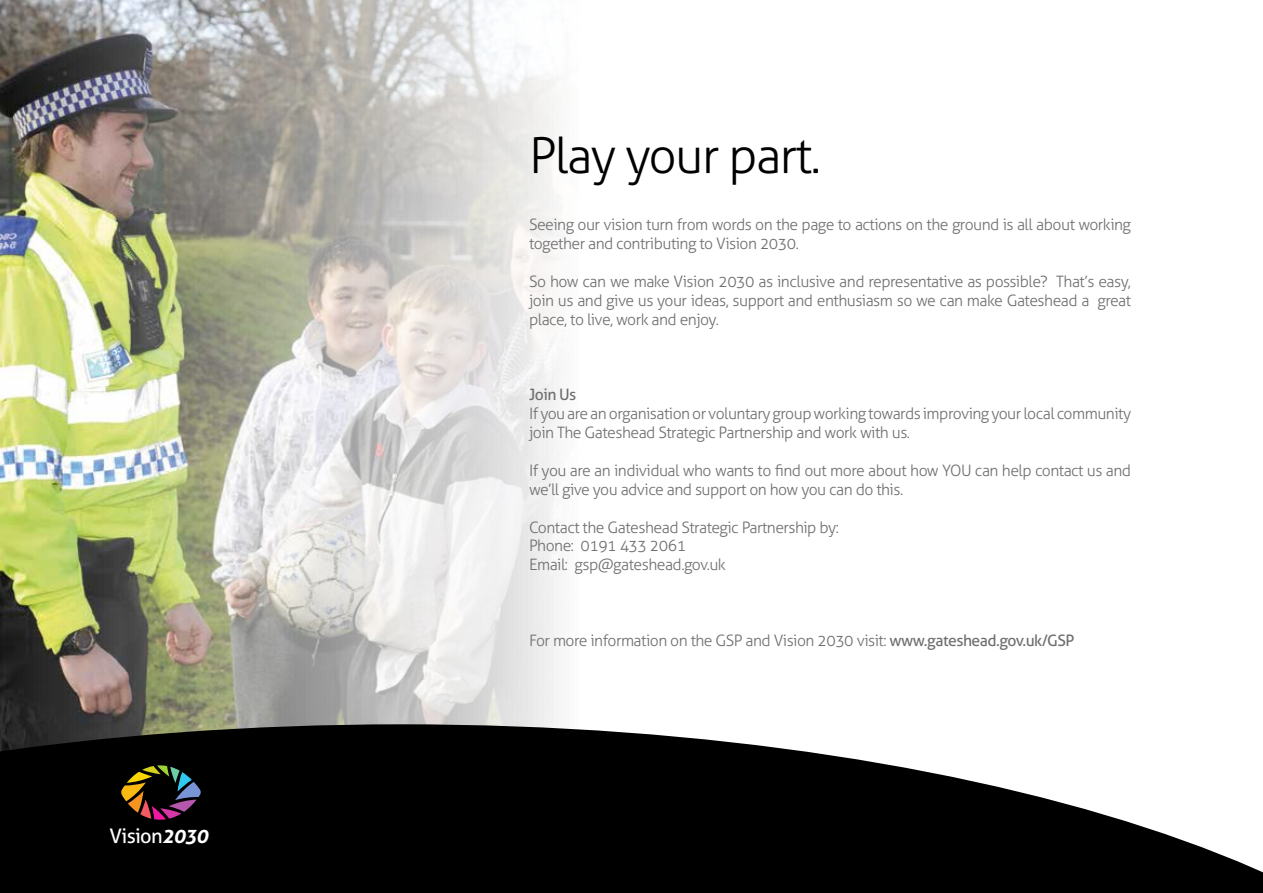
<style>
.page{position:relative;width:1263px;height:893px;background:#fff}
.page>*{position:absolute;margin:0;border:0;box-sizing:border-box;transform-origin:0 0}
.t1{font:300 49.5px "Aller";letter-spacing:-.035em;color:#000}
.t2{font:20.1px "Aller";letter-spacing:-.035em;color:#fff}
.t3{font:300 15.75px/18.9px "Aller";letter-spacing:-.035em;color:#706f6f}
.t4{font:15.75px "Aller";letter-spacing:-.035em;color:#706f6f}
.s1{font-weight:700;font-style:italic}
.s2{font-weight:400}
</style>
<div class="page">
<img style="left:0;top:0;width:559px;height:724px">
<svg style="left:0;top:724px;width:1263px;height:169px;fill:#000"></svg>
<svg style="left:121px;top:765px;width:80px;height:55px;background:#403126"></svg>
<p class="t2" style="left:110px;top:824px;width:100px">Vision<span class="s1">2030</span></p>
<h1 class="t1" style="left:529px;top:125px;width:293px">Play your part.</h1>
<p class="t3" style="left:529px;top:215px;width:603px">Seeing our vision turn from words on the page to actions on the ground is all about working together and contributing to Vision 2030.</p>
<p class="t3" style="left:529px;top:272px;width:604px;text-align:justify">So how can we make Vision 2030 as inclusive and representative as possible? That’s easy, join us and give us your ideas, support and enthusiasm so we can make Gateshead a great place, to live, work and enjoy.</p>
<p class="t4" style="left:529px;top:385px;width:49px">Join Us</p>
<p class="t3" style="left:529px;top:404px;width:603px">If you are an organisation or voluntary group working towards improving your local community join The Gateshead Strategic Partnership and work with us.</p>
<p class="t3" style="left:529px;top:461px;width:604px">If you are an individual who wants to find out more about how YOU can help contact us and we’ll give you advice and support on how you can do this.</p>
<p class="t3" style="left:529px;top:518px;width:311px">Contact the Gateshead Strategic Partnership by:<br>Phone: 0191 433 2061<br>Email: gsp@gateshead.gov.uk</p>
<p class="t3" style="left:529px;top:631px;width:547px">For more information on the GSP and Vision 2030 visit: <span class="s2">www.gateshead.gov.uk/GSP</span></p>
</div>
